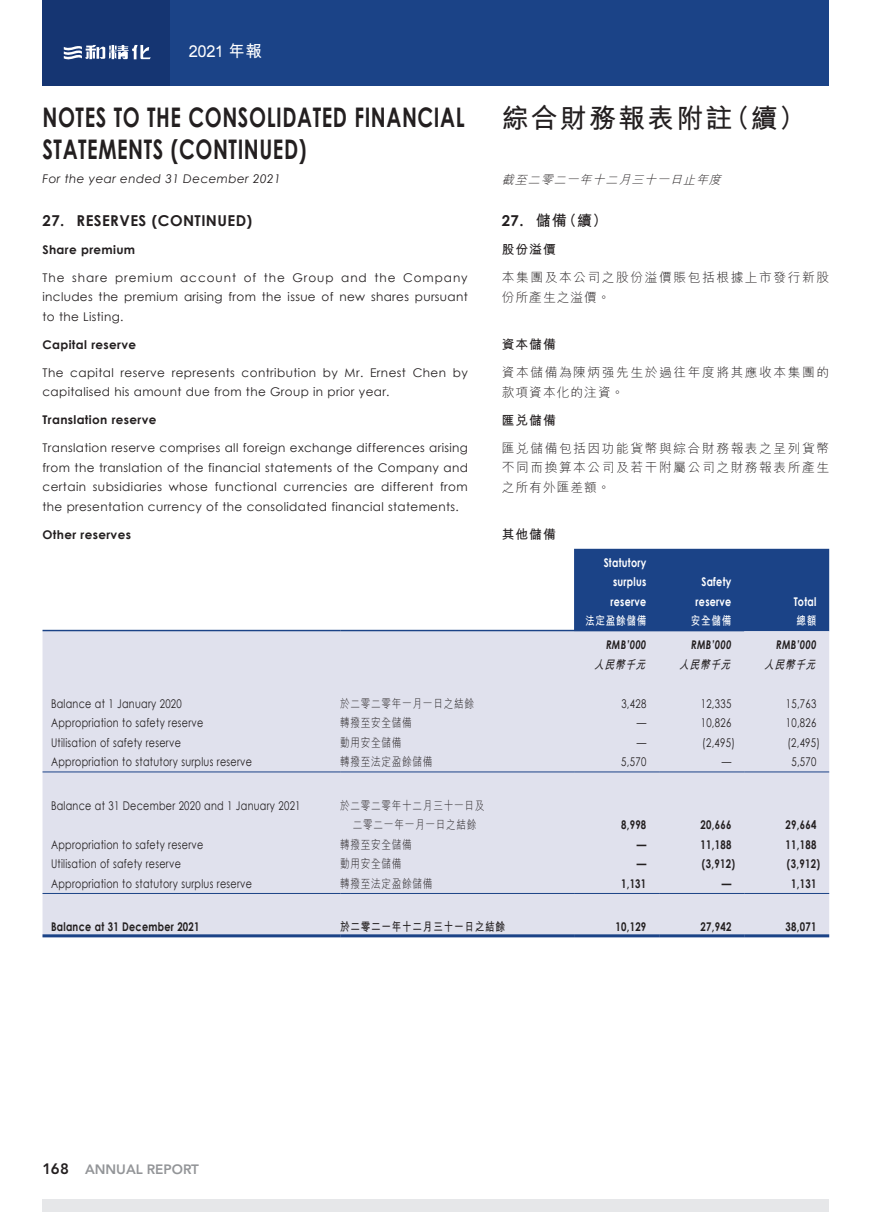
<style>
.page{position:relative;width:893px;height:1212px;background:#fff}
.page>*{position:absolute;margin:0;border:0;box-sizing:border-box;transform-origin:0 0}
.t1{font:700 27px "Century Gothic";letter-spacing:.03em;color:#231f20;scale:.75 1}
.t2{font:700 27px "M Hei HK";letter-spacing:.08em;color:#231f20}
.t3{font:600 16.5px "M Yuen HK";color:#fff}
.t4{font:700 15px "Century Gothic";letter-spacing:.03em;color:#231f20}
.t5{font:700 15px "M Hei HK";color:#231f20}
.t6{font:800 13.5px "Avenir LT Std";color:#939598}
.t7{font:300 12.75px/19.5px "M Hei HK";letter-spacing:.12em;color:#231f20}
.t8{font:700 12.75px "M Hei HK";letter-spacing:.08em;color:#231f20}
.t9{font:12px/19.5px "Century Gothic";letter-spacing:.03em;color:#231f20;text-align:justify}
.t10{font:12px "Century Gothic";letter-spacing:.03em;color:#231f20;scale:.8 1}
.t11{font:700 12px "Century Gothic";letter-spacing:.03em;color:#231f20;scale:.8 1}
.t12{font:300 12px/19.5px "M Hei HK";letter-spacing:.08em;color:#231f20;text-align:center;scale:.8 1}
.t13{font:700 12px "Century Gothic";letter-spacing:.03em;color:#231f20}
.t14{font:700 12px/19.5px "Century Gothic";letter-spacing:.03em;color:#fff;text-align:right;scale:.8 1}
.t15{font:italic 12px "Century Gothic";letter-spacing:.03em;color:#231f20}
.t16{font:italic 700 12px "Century Gothic";letter-spacing:.03em;color:#231f20;scale:.8 1}
.t17{font:italic 300 12px "M Hei HK";color:#231f20}
.t18{font:700 12px "M Hei HK";letter-spacing:.08em;color:#231f20;scale:.8 1}
.t19{font:italic 700 12px "M Hei HK";color:#231f20;scale:.8 1}
.t20{font:700 12px "M Hei HK";letter-spacing:.08em;color:#fff;scale:.8 1}
.s1{font-family:"M Hei HK";font-weight:700}
.s2{font-family:"Century Gothic"}
.s3{font-size:15px;color:#231f20}
</style>
<div class="page">
<div style="left:43px;top:0;width:786px;height:85px;background:#1b4387"></div>
<div style="left:43px;top:0;width:127px;height:85px;background:#153572"></div>
<svg style="left:64px;top:45px;width:86px;height:15px"></svg>
<div style="left:43px;top:1199px;width:786px;height:13px;background:#e6e7e9"></div>
<div style="left:574px;top:549px;width:255px;height:82px;background:#1b4387"></div>
<div style="left:43px;top:631px;width:786px;height:303px;background:#e0e1ed"></div>
<hr style="left:43px;top:630px;width:297px;height:1px;background:#1b4387">
<hr style="left:340px;top:630px;width:234px;height:1px;background:#1b4387">
<hr style="left:574px;top:630px;width:85px;height:1px;background:#1b4387">
<hr style="left:659px;top:630px;width:85px;height:1px;background:#1b4387">
<hr style="left:43px;top:771px;width:297px;height:1px;background:#1b4387">
<hr style="left:340px;top:771px;width:234px;height:1px;background:#1b4387">
<hr style="left:574px;top:771px;width:85px;height:1px;background:#1b4387">
<hr style="left:659px;top:771px;width:85px;height:1px;background:#1b4387">
<hr style="left:744px;top:771px;width:85px;height:1px;background:#1b4387">
<hr style="left:43px;top:893px;width:297px;height:1px;background:#1b4387">
<hr style="left:340px;top:893px;width:234px;height:1px;background:#1b4387">
<hr style="left:574px;top:893px;width:85px;height:1px;background:#1b4387">
<hr style="left:659px;top:893px;width:85px;height:1px;background:#1b4387">
<hr style="left:744px;top:893px;width:85px;height:1px;background:#1b4387">
<hr style="left:43px;top:934px;width:297px;height:3px;background:#1b4387">
<hr style="left:340px;top:934px;width:234px;height:3px;background:#1b4387">
<hr style="left:574px;top:934px;width:85px;height:3px;background:#1b4387">
<hr style="left:659px;top:934px;width:85px;height:3px;background:#1b4387">
<hr style="left:744px;top:934px;width:85px;height:3px;background:#1b4387">
<h2 class="t3" style="left:189px;top:40px;width:75px">2021 <span class="s1">年報</span></h2>
<h1 class="t1" style="left:43px;top:97px;width:564px">NOTES TO THE CONSOLIDATED FINANCIAL</h1>
<h1 class="t2" style="left:502px;top:99px;width:305px">綜合財務報表附註（續）</h1>
<h1 class="t1" style="left:43px;top:129px;width:353px">STATEMENTS (CONTINUED)</h1>
<p class="t15" style="left:43px;top:171px;width:240px">For the year ended 31 December 2021</p>
<p class="t17" style="left:502px;top:171px;width:225px">截至二零二一年十二月三十一日止年度</p>
<p class="t4" style="left:43px;top:209px;width:211px">27. RESERVES (CONTINUED)</p>
<p class="t13" style="left:43px;top:240px;width:94px">Share premium</p>
<p class="t9" style="left:43px;top:267px;width:427px">The share premium account of the Group and the Company includes the premium arising from the issue of new shares pursuant to the Listing.</p>
<p class="t13" style="left:43px;top:335px;width:95px">Capital reserve</p>
<p class="t9" style="left:43px;top:362px;width:427px">The capital reserve represents contribution by Mr. Ernest Chen by capitalised his amount due from the Group in prior year.</p>
<p class="t13" style="left:43px;top:411px;width:115px">Translation reserve</p>
<p class="t9" style="left:43px;top:438px;width:427px">Translation reserve comprises all foreign exchange differences arising from the translation of the financial statements of the Company and certain subsidiaries whose functional currencies are different from the presentation currency of the consolidated financial statements.</p>
<p class="t13" style="left:43px;top:525px;width:90px">Other reserves</p>
<p class="t5" style="left:502px;top:210px;width:107px"><span class="s2">27.</span> 儲備（續）</p>
<p class="t8" style="left:502px;top:240px;width:55px">股份溢價</p>
<p class="t7" style="left:502px;top:267px;width:329px">本集團及本公司之股份溢價賬包括根據上市發行新股份所產生之溢價。</p>
<p class="t8" style="left:502px;top:335px;width:55px">資本儲備</p>
<p class="t7" style="left:502px;top:362px;width:329px">資本儲備為陳炳强先生於過往年度將其應收本集團的款項資本化的注資。</p>
<p class="t8" style="left:502px;top:411px;width:55px">匯兌儲備</p>
<p class="t7" style="left:502px;top:438px;width:329px;text-align:justify">匯兌儲備包括因功能貨幣與綜合財務報表之呈列貨幣不同而換算本公司及若干附屬公司之財務報表所產生之所有外匯差額。</p>
<p class="t8" style="left:502px;top:525px;width:55px">其他儲備</p>
<p class="t14" style="left:604px;top:552px;width:55px">Statutory surplus</p>
<p class="t14" style="left:701px;top:571px;width:39px">Safety</p>
<p class="t14" style="left:611px;top:591px;width:46px">reserve</p>
<p class="t14" style="left:696px;top:591px;width:46px">reserve</p>
<p class="t14" style="left:794px;top:591px;width:30px">Total</p>
<p class="t20" style="left:585px;top:612px;width:78px">法定盈餘儲備</p>
<p class="t20" style="left:691px;top:612px;width:52px">安全儲備</p>
<p class="t20" style="left:796px;top:612px;width:26px">總額</p>
<p class="t16" style="left:606px;top:636px;width:52px">RMB’000</p>
<p class="t16" style="left:691px;top:636px;width:52px">RMB’000</p>
<p class="t16" style="left:776px;top:636px;width:52px">RMB’000</p>
<p class="t19" style="left:594px;top:656px;width:70px">人民幣千元</p>
<p class="t19" style="left:679px;top:656px;width:70px">人民幣千元</p>
<p class="t19" style="left:764px;top:656px;width:70px">人民幣千元</p>
<p class="t10" style="left:51px;top:695px;width:165px">Balance at 1 January 2020</p>
<p class="t12" style="left:340px;top:693px;width:169px">於二零二零年一月一日之結餘</p>
<p class="t10" style="left:621px;top:695px;width:33px">3,428</p>
<p class="t10" style="left:701px;top:695px;width:40px">12,335</p>
<p class="t10" style="left:786px;top:695px;width:40px">15,763</p>
<p class="t10" style="left:51px;top:714px;width:192px">Appropriation to safety reserve</p>
<p class="t12" style="left:340px;top:713px;width:91px">轉撥至安全儲備</p>
<p class="t10" style="left:637px;top:714px;width:14px">—</p>
<p class="t10" style="left:701px;top:714px;width:40px">10,826</p>
<p class="t10" style="left:786px;top:714px;width:40px">10,826</p>
<p class="t10" style="left:51px;top:734px;width:164px">Utilisation of safety reserve</p>
<p class="t12" style="left:340px;top:732px;width:78px">動用安全儲備</p>
<p class="t10" style="left:637px;top:734px;width:14px">—</p>
<p class="t10" style="left:702px;top:734px;width:42px">(2,495)</p>
<p class="t10" style="left:787px;top:734px;width:42px">(2,495)</p>
<p class="t10" style="left:51px;top:753px;width:253px">Appropriation to statutory surplus reserve</p>
<p class="t12" style="left:340px;top:752px;width:117px">轉撥至法定盈餘儲備</p>
<p class="t10" style="left:621px;top:753px;width:33px">5,570</p>
<p class="t10" style="left:722px;top:753px;width:14px">—</p>
<p class="t10" style="left:791px;top:753px;width:33px">5,570</p>
<p class="t10" style="left:51px;top:797px;width:313px">Balance at 31 December 2020 and 1 January 2021</p>
<p class="t12" style="left:340px;top:795px;width:182px">於二零二零年十二月三十一日及二零二一年一月一日之結餘</p>
<p class="t11" style="left:621px;top:816px;width:33px">8,998</p>
<p class="t11" style="left:700px;top:816px;width:40px">20,666</p>
<p class="t11" style="left:785px;top:816px;width:40px">29,664</p>
<p class="t10" style="left:51px;top:836px;width:192px">Appropriation to safety reserve</p>
<p class="t12" style="left:340px;top:834px;width:91px">轉撥至安全儲備</p>
<p class="t11" style="left:637px;top:835px;width:14px">—</p>
<p class="t11" style="left:700px;top:835px;width:40px">11,188</p>
<p class="t11" style="left:785px;top:835px;width:40px">11,188</p>
<p class="t10" style="left:51px;top:855px;width:164px">Utilisation of safety reserve</p>
<p class="t12" style="left:340px;top:854px;width:78px">動用安全儲備</p>
<p class="t11" style="left:637px;top:855px;width:14px">—</p>
<p class="t11" style="left:702px;top:855px;width:43px">(3,912)</p>
<p class="t11" style="left:787px;top:855px;width:43px">(3,912)</p>
<p class="t10" style="left:51px;top:875px;width:253px">Appropriation to statutory surplus reserve</p>
<p class="t12" style="left:340px;top:873px;width:117px">轉撥至法定盈餘儲備</p>
<p class="t11" style="left:621px;top:874px;width:33px">1,131</p>
<p class="t11" style="left:722px;top:874px;width:14px">—</p>
<p class="t11" style="left:791px;top:874px;width:33px">1,131</p>
<p class="t11" style="left:51px;top:918px;width:187px">Balance at 31 December 2021</p>
<p class="t18" style="left:340px;top:918px;width:208px">於二零二一年十二月三十一日之結餘</p>
<p class="t11" style="left:615px;top:918px;width:40px">10,129</p>
<p class="t11" style="left:700px;top:918px;width:40px">27,942</p>
<p class="t11" style="left:785px;top:918px;width:40px">38,071</p>
<p class="t6" style="left:43px;top:1161px;width:158px"><span class="s3">168</span> ANNUAL REPORT</p>
</div>
